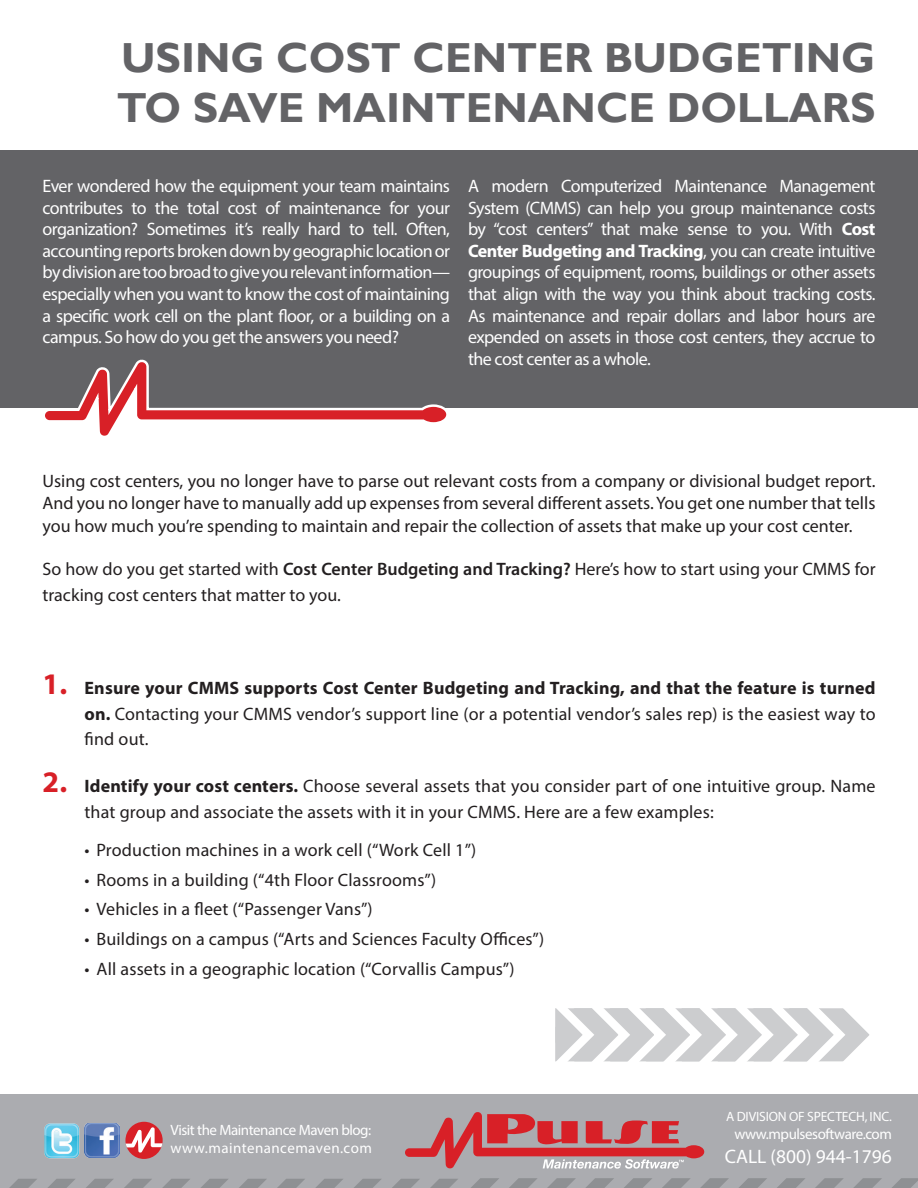
<style>
.page{position:relative;width:918px;height:1188px;background:#fff}
.page>*{position:absolute;margin:0;border:0;box-sizing:border-box;transform-origin:0 0}
.t1{font:700 42px/50.4px "Gill Sans";color:#636366}
.t2{font:19.5px "Myriad Pro";color:#fff}
.t3{font:18px/25.5px "Myriad Pro";letter-spacing:.01em;color:#231f20;text-align:justify}
.t4{font:18px/21.6px "Myriad Pro";letter-spacing:-.03em;color:#fff;text-align:justify}
.t5{font:15px/18px "Myriad Pro";color:#fff}
.t6{font:15px "Myriad Pro";letter-spacing:-.03em;color:#fff}
.t7{font:13.5px "Myriad Pro";letter-spacing:-.01em;color:#fff}
.s1{font-weight:700}
.s2{font-weight:600}
.s3{font-weight:700;font-size:30px;color:#d82027}
</style>
<div class="page">
<div style="left:0;top:150px;width:918px;height:258px;background:#636366"></div>
<svg style="left:45px;top:359px;width:402px;height:77px"></svg>
<div style="left:0;top:1095px;width:918px;height:93px;background:#abacb0"></div>
<svg style="left:471px;top:1178px;width:28px;height:10px"></svg>
<svg style="left:509px;top:1178px;width:28px;height:10px"></svg>
<svg style="left:547px;top:1178px;width:29px;height:10px"></svg>
<svg style="left:586px;top:1178px;width:28px;height:10px"></svg>
<svg style="left:624px;top:1178px;width:28px;height:10px"></svg>
<svg style="left:662px;top:1178px;width:28px;height:10px"></svg>
<svg style="left:700px;top:1178px;width:29px;height:10px"></svg>
<svg style="left:739px;top:1178px;width:28px;height:10px"></svg>
<svg style="left:777px;top:1178px;width:28px;height:10px"></svg>
<svg style="left:815px;top:1178px;width:29px;height:10px"></svg>
<svg style="left:853px;top:1178px;width:29px;height:10px"></svg>
<svg style="left:892px;top:1178px;width:26px;height:10px"></svg>
<svg style="left:9px;top:1179px;width:28px;height:9px"></svg>
<svg style="left:48px;top:1179px;width:27px;height:9px"></svg>
<svg style="left:86px;top:1179px;width:27px;height:9px"></svg>
<svg style="left:124px;top:1179px;width:28px;height:9px"></svg>
<svg style="left:162px;top:1179px;width:28px;height:9px"></svg>
<svg style="left:201px;top:1179px;width:27px;height:9px"></svg>
<svg style="left:239px;top:1179px;width:27px;height:9px"></svg>
<svg style="left:277px;top:1179px;width:28px;height:9px"></svg>
<svg style="left:316px;top:1179px;width:27px;height:9px"></svg>
<svg style="left:354px;top:1179px;width:27px;height:9px"></svg>
<svg style="left:392px;top:1179px;width:28px;height:9px"></svg>
<svg style="left:430px;top:1179px;width:28px;height:9px"></svg>
<svg style="left:405px;top:1112px;width:299px;height:57px"></svg>
<img style="left:85px;top:1123px;width:34px;height:35px">
<img style="left:44px;top:1123px;width:36px;height:36px">
<div style="left:125px;top:1122px;width:38px;height:37px;background:#d82027;border-radius:50%"></div>
<svg style="left:125px;top:1127px;width:38px;height:26px"></svg>
<svg style="left:555px;top:1008px;width:315px;height:53px"></svg>
<h1 class="t1" style="left:117px;top:33px;width:760px">USING COST CENTER BUDGETING<br>TO SAVE MAINTENANCE DOLLARS</h1>
<p class="t4" style="left:43px;top:175px;width:409px">Ever wondered how the equipment your team maintains contributes to the total cost of maintenance for your organization? Sometimes it’s really hard to tell. Often, accounting reports broken down by geographic location or by division are too broad to give you relevant information— especially when you want to know the cost of maintaining a specific work cell on the plant floor, or a building on a campus. So how do you get the answers you need?</p>
<p class="t4" style="left:468px;top:175px;width:409px">A modern Computerized Maintenance Management System (CMMS) can help you group maintenance costs by “cost centers” that make sense to you. With <span class="s1">Cost Center Budgeting and Tracking</span>, you can create intuitive groupings of equipment, rooms, buildings or other assets that align with the way you think about tracking costs.<br>As maintenance and repair dollars and labor hours are expended on assets in those cost centers, they accrue to the cost center as a whole.</p>
<p class="t3" style="left:43px;top:469px;width:835px;line-height:22.5px">Using cost centers, you no longer have to parse out relevant costs from a company or divisional budget report.<br>And you no longer have to manually add up expenses from several different assets. You get one number that tells you how much you’re spending to maintain and repair the collection of assets that make up your cost center.</p>
<p class="t3" style="left:43px;top:556px;width:835px">So how do you get started with <span class="s2">Cost Center Budgeting and Tracking?</span> Here’s how to start using your CMMS for tracking cost centers that matter to you.</p>
<p class="t3" style="left:85px;top:675px;width:793px;text-indent:-42px"><span class="s3">1.</span> <span class="s1">Ensure your CMMS supports Cost Center Budgeting and Tracking, and that the feature is turned on.</span> Contacting your CMMS vendor’s support line (or a potential vendor’s sales rep) is the easiest way to find out.</p>
<p class="t3" style="left:85px;top:773px;width:793px;text-indent:-42px"><span class="s3">2.</span> <span class="s1">Identify your cost centers.</span> Choose several assets that you consider part of one intuitive group. Name that group and associate the assets with it in your CMMS. Here are a few examples:</p>
<p class="t3" style="left:85px;top:837px;width:393px">• Production machines in a work cell (“Work Cell 1”)</p>
<p class="t3" style="left:85px;top:867px;width:353px">• Rooms in a building (“4th Floor Classrooms”)</p>
<p class="t3" style="left:85px;top:896px;width:290px">• Vehicles in a fleet (“Passenger Vans”)</p>
<p class="t3" style="left:85px;top:926px;width:461px">• Buildings on a campus (“Arts and Sciences Faculty Offices”)</p>
<p class="t3" style="left:85px;top:956px;width:431px">• All assets in a geographic location (“Corvallis Campus”)</p>
<p class="t5" style="left:171px;top:1120px;width:203px">Visit the Maintenance Maven blog: www.maintenancemaven.com</p>
<p class="t7" style="left:726px;top:1108px;width:167px">a division of SpecTech, I nc.</p>
<p class="t6" style="left:734px;top:1125px;width:159px">www.mpulsesoftware.com</p>
<p class="t2" style="left:725px;top:1144px;width:169px">CALL (800) 944-1796</p>
</div>
